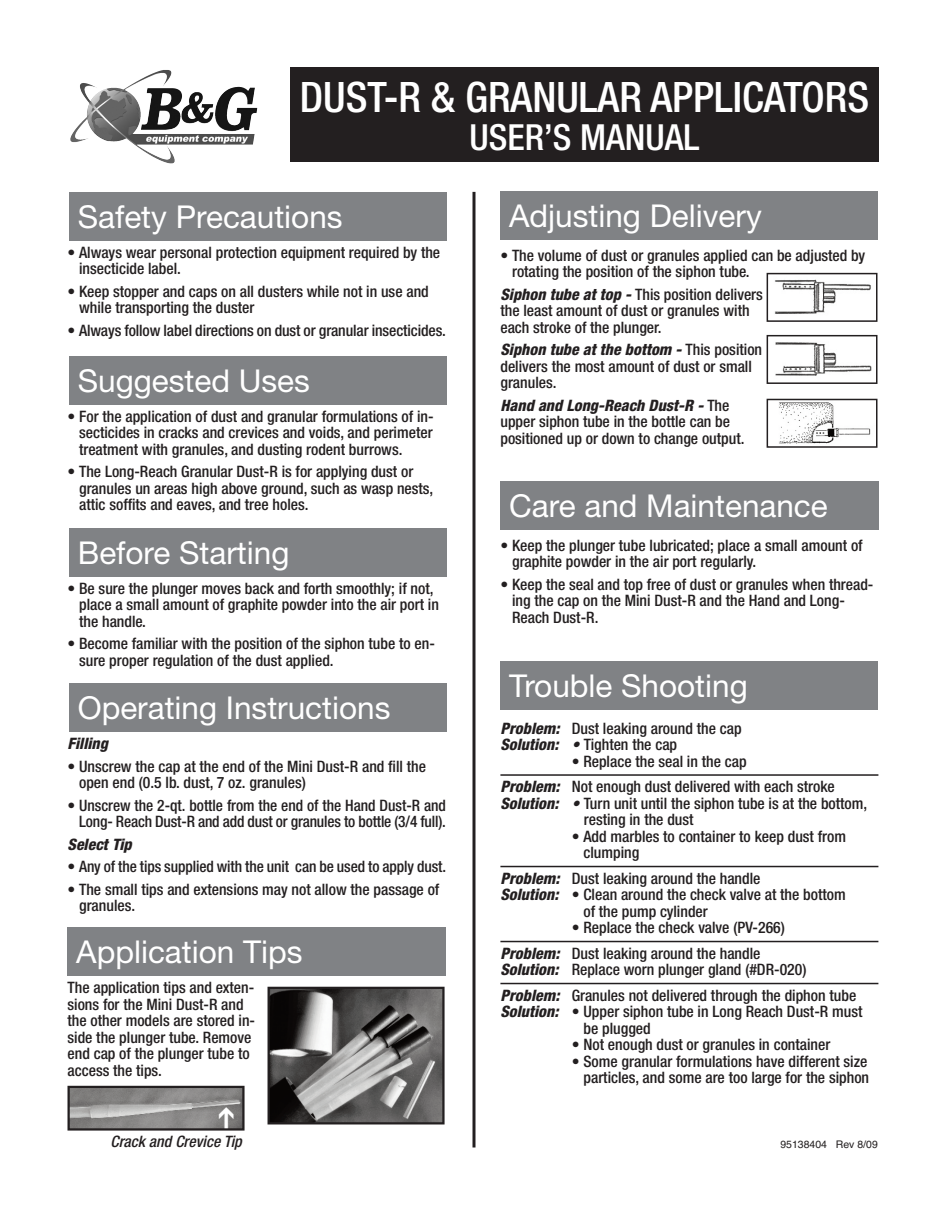
<style>
.page{position:relative;width:945px;height:1215px;background:#fff}
.page>*{position:absolute;margin:0;border:0;box-sizing:border-box;transform-origin:0 0}
.t1{font:500 condensed 42px "Helvetica Neue";color:#fff}
.t2{font:500 condensed 36px "Helvetica Neue";color:#fff}
.t3{font:31.5px "Helvetica Neue";color:#fff}
.t4{font:500 condensed 15.75px/16.5px "Helvetica Neue";color:#231f20}
.t5{font:italic 500 condensed 15.75px "Helvetica Neue";letter-spacing:.005em;color:#231f20}
.t6{font:italic 800 condensed 15.75px "Helvetica Neue";color:#231f20}
.t7{font:10.5px "Helvetica";color:#231f20}
.s1{font-weight:800;font-style:italic}
</style>
<div class="page">
<div style="left:69px;top:528px;width:377px;height:48px;background:#808285"></div>
<img style="left:70px;top:70px;width:101px;height:68px">
<div style="left:500px;top:661px;width:378px;height:49px;background:#808285"></div>
<div style="left:69px;top:683px;width:377px;height:48px;background:#808285"></div>
<div style="left:500px;top:191px;width:378px;height:49px;background:#808285"></div>
<svg style="left:472px;top:192px;width:4px;height:956px;background:#595657"></svg>
<div style="left:290px;top:68px;width:589px;height:94px;background:#231f20"></div>
<hr style="left:500px;top:774px;width:378px;height:2px;background:#231f20">
<hr style="left:500px;top:866px;width:378px;height:1px;background:#231f20">
<hr style="left:500px;top:941px;width:378px;height:1px;background:#231f20">
<hr style="left:500px;top:983px;width:378px;height:1px;background:#231f20">
<div style="left:500px;top:481px;width:379px;height:49px;background:#808285"></div>
<div style="left:68px;top:927px;width:378px;height:48px;background:#808285"></div>
<div style="left:69px;top:357px;width:377px;height:48px;background:#808285"></div>
<div style="left:69px;top:192px;width:377px;height:49px;background:#808285"></div>
<img style="left:774px;top:279px;width:97px;height:35px">
<div style="left:767px;top:273px;width:111px;height:49px;border:2px solid #231f20"></div>
<img style="left:775px;top:342px;width:97px;height:34px">
<div style="left:767px;top:335px;width:111px;height:49px;border:2px solid #231f20"></div>
<img style="left:779px;top:402px;width:92px;height:42px">
<div style="left:767px;top:399px;width:111px;height:49px;border:2px solid #231f20"></div>
<img style="left:271px;top:990px;width:171px;height:131px">
<div style="left:268px;top:987px;width:177px;height:137px;border:2px solid #231f20"></div>
<img style="left:71px;top:1089px;width:171px;height:39px">
<div style="left:68px;top:1086px;width:177px;height:45px;border:2px solid #231f20"></div>
<svg style="left:219px;top:1107px;width:15px;height:21px"></svg>
<h1 class="t1" style="left:300px;top:82px;width:571px">DUST-R &amp; GRANULAR APPLICATORS</h1>
<h2 class="t2" style="left:470px;top:124px;width:231px">USER’S MANUAL</h2>
<h3 class="t3" style="left:78px;top:198px;width:266px">Safety Precautions</h3>
<p class="t4" style="left:79px;top:245px;width:363px;text-indent:-12px">• Always wear personal protection equipment required by the insecticide label.</p>
<p class="t4" style="left:79px;top:284px;width:351px;text-indent:-12px">• Keep stopper and caps on all dusters while not in use and while transporting the duster</p>
<p class="t4" style="left:67px;top:323px;width:380px">• Always follow label directions on dust or granular insecticides.</p>
<h3 class="t3" style="left:78px;top:362px;width:234px">Suggested Uses</h3>
<p class="t4" style="left:79px;top:409px;width:356px;text-align:justify;text-indent:-12px">• For the application of dust and granular formulations of in&shy;secticides in cracks and crevices and voids, and perimeter treatment with granules, and dusting rodent burrows.</p>
<p class="t4" style="left:79px;top:465px;width:356px;text-indent:-12px">• The Long-Reach Granular Dust-R is for applying dust or granules un areas high above ground, such as wasp nests, attic soffits and eaves, and tree holes.</p>
<h3 class="t3" style="left:78px;top:534px;width:213px">Before Starting</h3>
<p class="t4" style="left:79px;top:581px;width:361px;text-indent:-12px">• Be sure the plunger moves back and forth smoothly; if not, place a small amount of graphite powder into the air port in the handle.</p>
<p class="t4" style="left:79px;top:637px;width:357px;text-indent:-12px">• Become familiar with the position of the siphon tube to en&shy;sure proper regulation of the dust applied.</p>
<h3 class="t3" style="left:78px;top:689px;width:314px">Operating Instructions</h3>
<p class="t6" style="left:68px;top:738px;width:42px">Filling</p>
<p class="t4" style="left:79px;top:759px;width:349px;text-indent:-12px">• Unscrew the cap at the end of the Mini Dust-R and fill the open end (0.5 lb. dust, 7 oz. granules)</p>
<p class="t4" style="left:68px;top:798px;width:380px;text-align:right">• Unscrew the 2-qt. bottle from the end of the Hand Dust-R and<br>Long- Reach Dust-R and add dust or granules to bottle (3/4 full).</p>
<p class="t6" style="left:68px;top:838px;width:66px">Select Tip</p>
<p class="t4" style="left:68px;top:860px;width:380px">• Any of the tips supplied with the unit can be used to apply dust.</p>
<p class="t4" style="left:79px;top:882px;width:362px;text-indent:-12px">• The small tips and extensions may not allow the passage of granules.</p>
<h3 class="t3" style="left:76px;top:933px;width:228px">Application Tips</h3>
<p class="t4" style="left:67px;top:981px;width:189px">The application tips and exten&shy;sions for the Mini Dust-R and the other models are stored in&shy;side the plunger tube. Remove end cap of the plunger tube to access the tips.</p>
<h3 class="t3" style="left:509px;top:197px;width:254px">Adjusting Delivery</h3>
<p class="t4" style="left:512px;top:249px;width:355px;text-indent:-12px">• The volume of dust or granules applied can be adjusted by rotating the position of the siphon tube.</p>
<p class="t4" style="left:500px;top:288px;width:264px"><span class="s1">Siphon tube at top -</span> This position delivers the least amount of dust or granules with each stroke of the plunger.</p>
<p class="t4" style="left:500px;top:343px;width:263px"><span class="s1">Siphon tube at the bottom -</span> This position delivers the most amount of dust or small granules.</p>
<p class="t4" style="left:500px;top:399px;width:246px"><span class="s1">Hand and Long-Reach Dust-R -</span> The upper siphon tube in the bottle can be positioned up or down to change output.</p>
<h3 class="t3" style="left:509px;top:487px;width:320px">Care and Maintenance</h3>
<p class="t4" style="left:512px;top:538px;width:352px;text-indent:-12px">• Keep the plunger tube lubricated; place a small amount of graphite powder in the air port regularly.</p>
<p class="t4" style="left:512px;top:577px;width:363px;text-indent:-12px">• Keep the seal and top free of dust or granules when thread&shy;ing the cap on the Mini Dust-R and the Hand and Long-<br>Reach Dust-R.</p>
<h3 class="t3" style="left:509px;top:667px;width:240px">Trouble Shooting</h3>
<p class="t4" style="left:500px;top:721px;width:243px"><span class="s1">Problem:</span> Dust leaking around the cap<br><span class="s1">Solution: •</span> Tighten the cap</p>
<p class="t4" style="left:500px;top:750px;width:336px;line-height:25.5px;text-indent:71px">• Replace the seal in the cap<br><span class="s1">Problem:</span> Not enough dust delivered with each stroke</p>
<p class="t4" style="left:584px;top:796px;width:285px;text-indent:-83px"><span class="s1">Solution: •</span> Turn unit until the siphon tube is at the bottom, resting in the dust</p>
<p class="t4" style="left:583px;top:829px;width:264px;text-indent:-12px">• Add marbles to container to keep dust from clumping</p>
<p class="t4" style="left:500px;top:871px;width:262px"><span class="s1">Problem:</span> Dust leaking around the handle</p>
<p class="t4" style="left:500px;top:888px;width:347px"><span class="s1">Solution:</span> • Clean around the check valve at the bottom</p>
<p class="t4" style="left:583px;top:904px;width:126px">of the pump cylinder</p>
<p class="t4" style="left:500px;top:916px;width:286px;line-height:25.5px;text-indent:71px">• Replace the check valve (PV-266)<br><span class="s1">Problem:</span> Dust leaking around the handle</p>
<p class="t4" style="left:500px;top:958px;width:357px;line-height:25.5px"><span class="s1">Solution:</span> Replace worn plunger gland (#DR-020)<br><span class="s1">Problem:</span> Granules not delivered through the diphon tube</p>
<p class="t4" style="left:583px;top:1005px;width:280px;text-indent:-83px"><span class="s1">Solution:</span> • Upper siphon tube in Long Reach Dust-R must be plugged</p>
<p class="t4" style="left:572px;top:1038px;width:260px">• Not enough dust or granules in container</p>
<p class="t4" style="left:572px;top:1054px;width:299px;text-align:right">• Some granular formulations have different size particles, and some are too large for the siphon</p>
<p class="t5" style="left:110px;top:1136px;width:133px">Crack and Crevice Tip</p>
<p class="t7" style="left:780px;top:1138px;width:99px">95138404 Rev 8/09</p>
</div>
